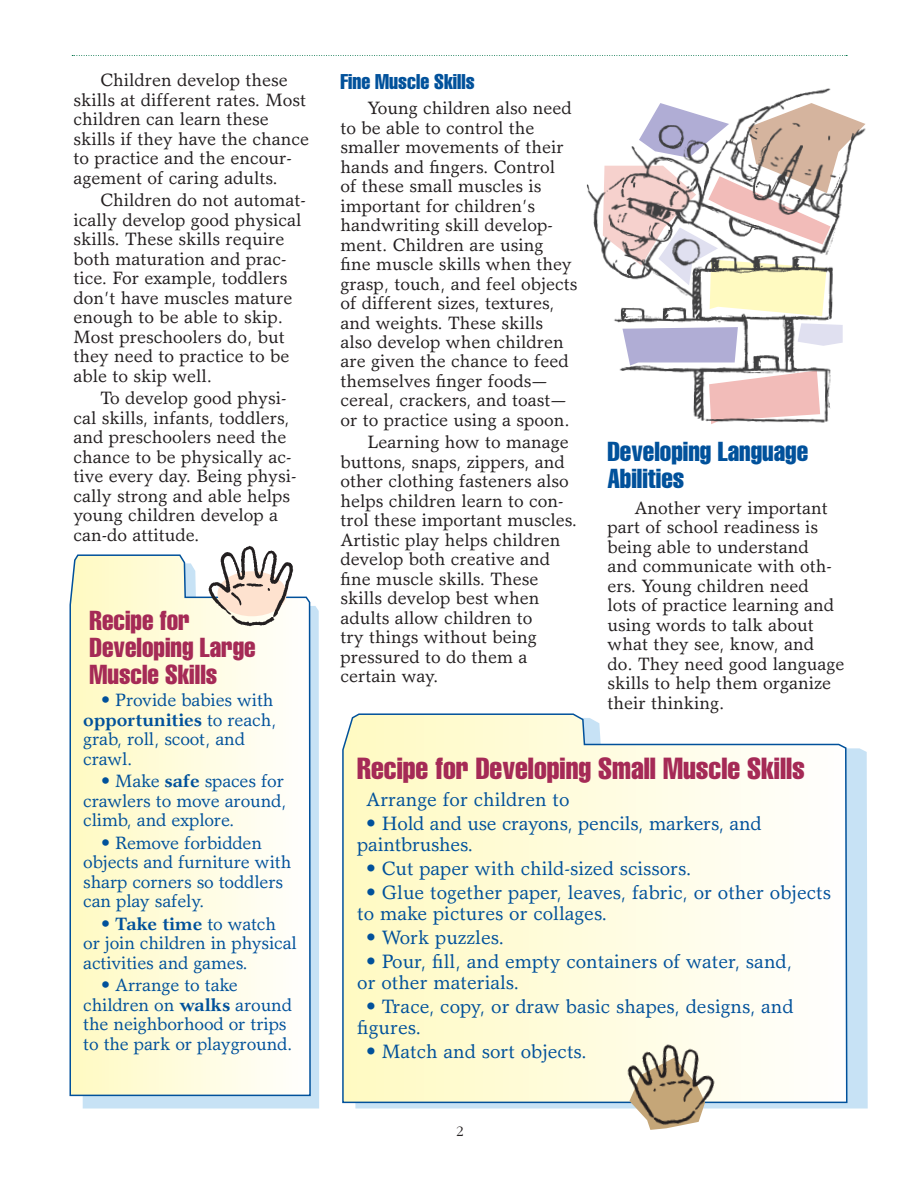
<style>
.page{position:relative;width:918px;height:1188px;background:#fff}
.page>*{position:absolute;margin:0;border:0;box-sizing:border-box;transform-origin:0 0}
.t1{font:30px "Helvetica LT Std Comp";color:#a52a56}
.t2{font:27px/27px "Helvetica LT Std Comp";color:#a52a56}
.t3{font:27px/27px "Helvetica LT Std Comp";color:#01519b}
.t4{font:21px "Helvetica LT Std Comp";color:#01519b}
.t5{font:19.5px/21px "Garth Graphic Std";color:#01519b}
.t6{font:18px/19.5px "Garth Graphic Std";color:#231f20}
.t7{font:18px/19.5px "Garth Graphic Std";letter-spacing:-.01em;color:#01519b}
.t8{font:300 15px "ITC Garamond Std";color:#231f20}
.s1{font-weight:700}
</style>
<div class="page">
<div style="left:83px;top:606px;width:236px;height:502px;background:#c7e2f5"></div>
<svg style="left:69px;top:554px;width:243px;height:543px"></svg>
<div style="left:355px;top:748px;width:513px;height:360px;background:#c7e2f5"></div>
<svg style="left:342px;top:713px;width:506px;height:391px"></svg>
<svg style="left:72px;top:55px;width:775px;height:1px"></svg>
<img style="left:586px;top:88px;width:280px;height:336px">
<img style="left:612px;top:1025px;width:116px;height:105px">
<img style="left:197px;top:545px;width:101px;height:87px">
<p class="t6" style="left:74px;top:70px;width:237px;text-indent:27px">Children develop these skills at different rates. Most children can learn these skills if they have the chance to practice and the encour&shy;agement of caring adults.</p>
<p class="t6" style="left:74px;top:190px;width:234px;text-indent:27px">Children do not automat&shy;ically develop good physical skills. These skills require both maturation and prac&shy;tice. For example, toddlers don’t have muscles mature enough to be able to skip.<br>Most preschoolers do, but they need to practice to be able to skip well.</p>
<p class="t6" style="left:74px;top:388px;width:224px;text-indent:27px">To develop good physi&shy;cal skills, infants, toddlers, and preschoolers need the chance to be physically ac&shy;tive every day. Being physi&shy;cally strong and able helps young children develop a can-do attitude.</p>
<h2 class="t2" style="left:90px;top:606px;width:168px">Recipe for<br>Developing Large<br>Muscle Skills</h2>
<p class="t7" style="left:83px;top:690px;width:195px;text-indent:18px">• Provide babies with <span class="s1">opportunities</span> to reach, grab, roll, scoot, and crawl.</p>
<p class="t7" style="left:83px;top:771px;width:205px;text-indent:18px">• Make <span class="s1">safe</span> spaces for crawlers to move around, climb, and explore.</p>
<p class="t7" style="left:83px;top:833px;width:210px;text-indent:18px">• Remove forbidden objects and furniture with sharp corners so toddlers can play safely.</p>
<p class="t7" style="left:83px;top:914px;width:215px;text-indent:18px">• <span class="s1">Take time</span> to watch or join children in physical activities and games.</p>
<p class="t7" style="left:83px;top:975px;width:211px;text-indent:18px">• Arrange to take children on <span class="s1">walks</span> around the neighborhood or trips to the park or playground.</p>
<p class="t4" style="left:340px;top:68px;width:136px">Fine Muscle Skills</p>
<p class="t6" style="left:340px;top:98px;width:238px;text-indent:27px">Young children also need to be able to control the smaller movements of their hands and fingers. Control<br>of these small muscles is important for children’s handwriting skill develop&shy;ment. Children are using fine muscle skills when they grasp, touch, and feel objects of different sizes, textures, and weights. These skills also develop when children are given the chance to feed themselves finger foods— cereal, crackers, and toast— or to practice using a spoon.</p>
<p class="t6" style="left:340px;top:432px;width:238px;text-indent:27px">Learning how to manage buttons, snaps, zippers, and other clothing fasteners also helps children learn to con&shy;trol these important muscles.<br>Artistic play helps children develop both creative and fine muscle skills. These skills develop best when adults allow children to<br>try things without being pressured to do them a certain way.</p>
<h2 class="t3" style="left:607px;top:438px;width:202px">Developing Language<br>Abilities</h2>
<p class="t6" style="left:607px;top:498px;width:238px;text-indent:27px">Another very important part of school readiness is being able to understand<br>and communicate with oth&shy;ers. Young children need<br>lots of practice learning and using words to talk about what they see, know, and<br>do. They need good language skills to help them organize their thinking.</p>
<h1 class="t1" style="left:357px;top:749px;width:449px">Recipe for Developing Small Muscle Skills</h1>
<p class="t5" style="left:366px;top:789px;width:205px">Arrange for children to</p>
<p class="t5" style="left:357px;top:813px;width:406px;text-indent:9px">• Hold and use crayons, pencils, markers, and paintbrushes.</p>
<p class="t5" style="left:366px;top:858px;width:327px">• Cut paper with child-sized scissors.</p>
<p class="t5" style="left:357px;top:882px;width:475px;text-indent:9px">• Glue together paper, leaves, fabric, or other objects to make pictures or collages.</p>
<p class="t5" style="left:366px;top:927px;width:139px">• Work puzzles.</p>
<p class="t5" style="left:357px;top:951px;width:436px;text-indent:9px">• Pour, fill, and empty containers of water, sand, or other materials.</p>
<p class="t5" style="left:357px;top:996px;width:438px;text-indent:9px">• Trace, copy, or draw basic shapes, designs, and figures.</p>
<p class="t5" style="left:366px;top:1041px;width:222px">• Match and sort objects.</p>
<p class="t8" style="left:456px;top:1123px;width:9px">2</p>
</div>
